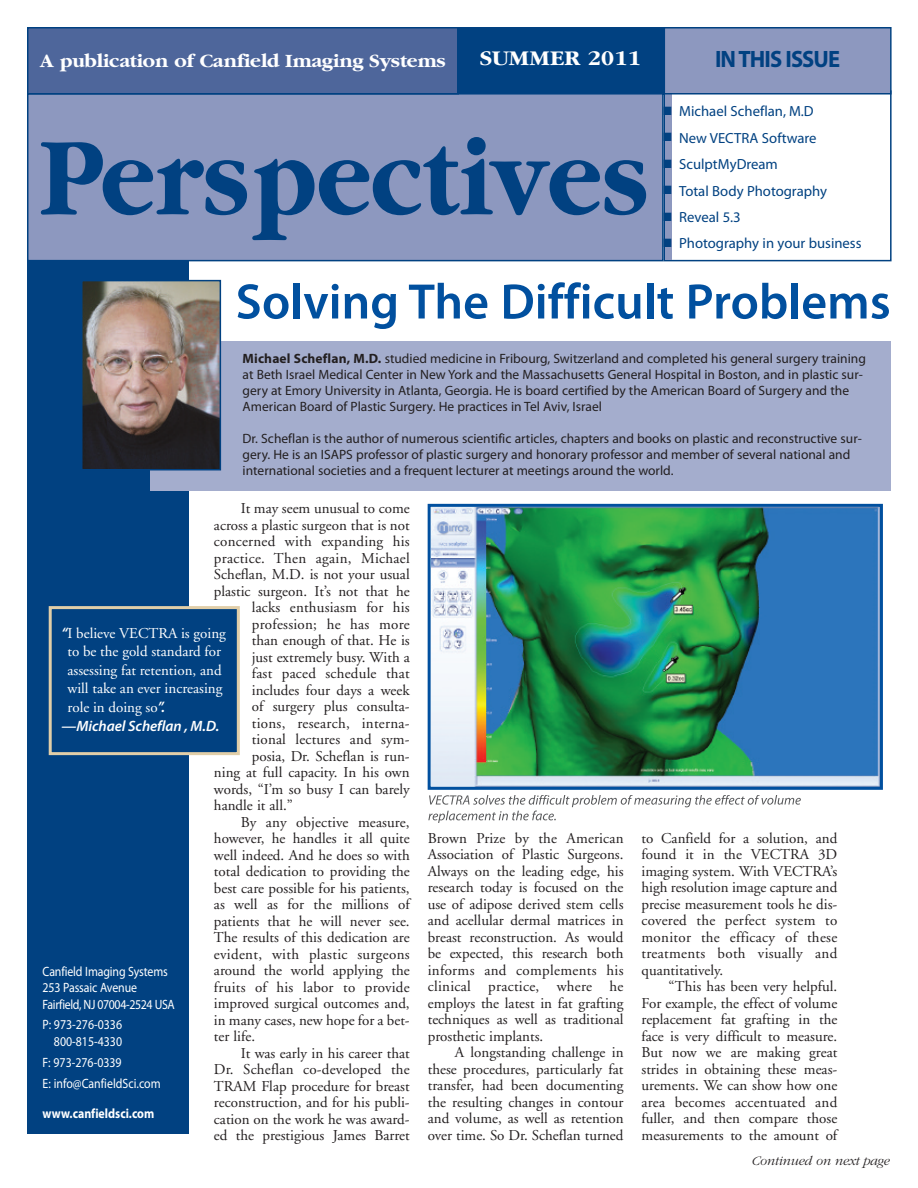
<style>
.page{position:relative;width:918px;height:1188px;background:#fff}
.page>*{position:absolute;margin:0;border:0;box-sizing:border-box;transform-origin:0 0}
.t1{font:700 115.5px "C Garamond";color:#014181;scale:.9 1}
.t2{font:600 50.25px "Myriad Pro";color:#01509f}
.t3{font:700 23.7px "Myriad Pro";letter-spacing:-.04em;color:#014181;scale:.95 1}
.t4{font:700 21.75px "C Garamond";color:#fff;scale:1.1 1}
.t5{font:700 19.5px "C Garamond";letter-spacing:-.01em;color:#fff;scale:1.05 1}
.t6{font:15px/16.5px "Adobe Garamond";color:#231f20;text-align:justify}
.t7{font:15px/18.6px "Adobe Garamond";color:#fff}
.t8{font:15px "Adobe Garamond";letter-spacing:.02em;color:#231f20}
.t9{font:italic 600 15px "Myriad Pro";letter-spacing:-.005em;color:#fff}
.t10{font:14.7px "Myriad Pro";color:#014181}
.t11{font:13.5px/16.2px "Myriad Pro";color:#231f20}
.t12{font:13.5px/16.5px "Myriad Pro";letter-spacing:-.01em;color:#fff;scale:.88 1}
.t13{font:700 13.5px "Myriad Pro";color:#fff;scale:.88 1}
.t14{font:italic 13.5px "C Garamond";letter-spacing:-.01em;color:#231f20}
.s1{font-weight:700}
.s2{font-family:"Myriad Pro";font-weight:600;font-style:italic}
</style>
<div class="page">
<div style="left:664px;top:90px;width:228px;height:171px;border:2px solid #014181"></div>
<div style="left:27px;top:261px;width:162px;height:873px;background:#014181"></div>
<div style="left:456px;top:27px;width:209px;height:67px;background:#014181"></div>
<div style="left:151px;top:342px;width:740px;height:149px;background:#a4adcd"></div>
<img style="left:84px;top:283px;width:134px;height:184px">
<div style="left:81px;top:280px;width:140px;height:190px;border:2px solid #014181"></div>
<div style="left:52px;top:609px;width:185px;height:143px;background:#014181"></div>
<div style="left:49px;top:606px;width:191px;height:149px;border:3px solid #e1cea8"></div>
<img style="left:432px;top:508px;width:447px;height:278px">
<div style="left:428px;top:504px;width:455px;height:286px;border:3px solid #01509f"></div>
<svg style="left:429px;top:795px;width:105px;height:10px"></svg>
<svg style="left:428px;top:811px;width:80px;height:12px"></svg>
<div style="left:665px;top:94px;width:6px;height:166px;background:#8d98bf"></div>
<div style="left:28px;top:95px;width:634px;height:165px;background:#8d98bf"></div>
<div style="left:27px;top:93px;width:637px;height:168px;border:2px solid #014181"></div>
<div style="left:665px;top:28px;width:225px;height:65px;background:#8d98bf"></div>
<div style="left:664px;top:27px;width:228px;height:67px;border:2px solid #014181"></div>
<div style="left:28px;top:28px;width:430px;height:65px;background:#4e669b"></div>
<div style="left:27px;top:27px;width:432px;height:67px;border:2px solid #014181"></div>
<h3 class="t5" style="left:40px;top:50px;width:388px">A publication of Canfield Imaging Systems</h3>
<h3 class="t3" style="left:715px;top:50px;width:133px">INTHIS ISSUE</h3>
<p class="t10" style="left:664px;top:106px;width:152px">■ Michael Scheflan, M.D</p>
<p class="t10" style="left:664px;top:132px;width:155px">■ New VECTRA Software</p>
<p class="t10" style="left:664px;top:159px;width:116px">■ SculptMyDream</p>
<p class="t10" style="left:664px;top:185px;width:165px">■ Total Body Photography</p>
<p class="t10" style="left:664px;top:212px;width:79px">■ Reveal 5.3</p>
<p class="t10" style="left:664px;top:238px;width:200px">■ Photography in your business</p>
<h3 class="t4" style="left:480px;top:47px;width:148px">SUMMER 2011</h3>
<h1 class="t1" style="left:40px;top:117px;width:679px">Perspectives</h1>
<h2 class="t2" style="left:236px;top:283px;width:657px">Solving The Difficult Problems</h2>
<p class="t11" style="left:243px;top:351px;width:625px"><span class="s1">Michael Scheflan, M.D.</span> studied medicine in Fribourg, Switzerland and completed his general surgery training at Beth Israel Medical Center in New York and the Massachusetts General Hospital in Boston, and in plastic sur&shy;gery at Emory University in Atlanta, Georgia. He is board certified by the American Board of Surgery and the American Board of Plastic Surgery. He practices in Tel Aviv, Israel</p>
<p class="t11" style="left:243px;top:431px;width:621px">Dr. Scheflan is the author of numerous scientific articles, chapters and books on plastic and reconstructive sur&shy;gery. He is an ISAPS professor of plastic surgery and honorary professor and member of several national and international societies and a frequent lecturer at meetings around the world.</p>
<p class="t6" style="left:241px;top:502px;width:170px">It may seem unusual to come</p>
<p class="t6" style="left:214px;top:518px;width:197px">across a plastic surgeon that is not</p>
<p class="t6" style="left:214px;top:535px;width:197px">concerned with expanding his</p>
<p class="t8" style="left:214px;top:552px;width:197px">practice. Then again, Michael</p>
<p class="t6" style="left:214px;top:568px;width:197px">Scheflan, M.D. is not your usual</p>
<p class="t6" style="left:214px;top:584px;width:197px">plastic surgeon. It’s not that he</p>
<p class="t6" style="left:252px;top:601px;width:159px">lacks enthusiasm for his</p>
<p class="t8" style="left:252px;top:618px;width:159px">profession; he has more</p>
<p class="t6" style="left:252px;top:634px;width:159px">than enough of that. He is</p>
<p class="t6" style="left:252px;top:650px;width:159px">just extremely busy. With a</p>
<p class="t6" style="left:252px;top:667px;width:159px">fast paced schedule that</p>
<p class="t6" style="left:252px;top:683px;width:159px">includes four days a week</p>
<p class="t6" style="left:252px;top:700px;width:159px">of surgery plus consulta-</p>
<p class="t8" style="left:252px;top:717px;width:159px">tions, research, interna-</p>
<p class="t6" style="left:252px;top:733px;width:159px">tional lectures and sym-</p>
<p class="t6" style="left:252px;top:749px;width:159px">posia, Dr. Scheflan is run-</p>
<p class="t6" style="left:214px;top:766px;width:197px">ning at full capacity. In his own</p>
<p class="t6" style="left:214px;top:782px;width:197px">words, “I’m so busy I can barely</p>
<p class="t6" style="left:214px;top:799px;width:80px">handle it all.”</p>
<p class="t6" style="left:241px;top:815px;width:170px">By any objective measure,</p>
<p class="t6" style="left:214px;top:832px;width:197px">however, he handles it all quite</p>
<p class="t6" style="left:214px;top:848px;width:197px">well indeed. And he does so with</p>
<p class="t6" style="left:214px;top:865px;width:197px">total dedication to providing the</p>
<p class="t6" style="left:214px;top:881px;width:197px">best care possible for his patients,</p>
<p class="t6" style="left:214px;top:898px;width:197px">as well as for the millions of</p>
<p class="t6" style="left:214px;top:914px;width:197px">patients that he will never see.</p>
<p class="t6" style="left:214px;top:931px;width:197px">The results of this dedication are</p>
<p class="t8" style="left:214px;top:948px;width:197px">evident, with plastic surgeons</p>
<p class="t6" style="left:214px;top:964px;width:197px">around the world applying the</p>
<p class="t6" style="left:214px;top:980px;width:197px">fruits of his labor to provide</p>
<p class="t6" style="left:214px;top:997px;width:197px">improved surgical outcomes and,</p>
<p class="t6" style="left:214px;top:1013px;width:197px">in many cases, new hope for a bet-</p>
<p class="t6" style="left:214px;top:1030px;width:43px">ter life.</p>
<p class="t6" style="left:241px;top:1046px;width:170px">It was early in his career that</p>
<p class="t6" style="left:214px;top:1063px;width:197px">Dr. Scheflan co-developed the</p>
<p class="t6" style="left:214px;top:1079px;width:197px">TRAM Flap procedure for breast</p>
<p class="t6" style="left:214px;top:1096px;width:197px">reconstruction, and for his publi-</p>
<p class="t6" style="left:214px;top:1112px;width:197px">cation on the work he was award-</p>
<p class="t6" style="left:214px;top:1129px;width:197px">ed the prestigious James Barret</p>
<p class="t7" style="left:67px;top:625px;width:160px;text-indent:-6px"><span class="s2">“</span>I believe VECTRA is going to be the gold standard for assessing fat retention, and will take an ever increasing role in doing so<span class="s2">”.</span></p>
<p class="t9" style="left:61px;top:720px;width:159px">—Michael Scheflan , M.D.</p>
<p class="t12" style="left:43px;top:964px;width:152px">Canfield Imaging Systems<br>253 Passaic Avenue<br>Fairfield, NJ 07004-2524 USA</p>
<p class="t12" style="left:43px;top:1018px;width:92px;text-align:right">P: 973-276-0336<br>800-815-4330</p>
<p class="t12" style="left:43px;top:1053px;width:136px;line-height:20.9px">F: 973-276-0339<br>E: info@CanfieldSci.com</p>
<p class="t13" style="left:43px;top:1108px;width:128px">www.canfieldsci.com</p>
<p class="t6" style="left:428px;top:831px;width:197px">Brown Prize by the American Association of Plastic Surgeons.<br>Always on the leading edge, his research today is focused on the use of adipose derived stem cells and acellular dermal matrices in breast reconstruction. As would be expected, this research both informs and complements his clinical practice, where he employs the latest in fat grafting techniques as well as traditional prosthetic implants.</p>
<p class="t6" style="left:428px;top:1045px;width:197px;text-indent:27px">A longstanding challenge in these procedures, particularly fat transfer, had been documenting the resulting changes in contour and volume, as well as retention over time. So Dr. Scheflan turned</p>
<p class="t6" style="left:642px;top:831px;width:197px">to Canfield for a solution, and found it in the VECTRA 3D imaging system. With VECTRA’s high resolution image capture and precise measurement tools he dis&shy;covered the perfect system to monitor the efficacy of these treatments both visually and quantitatively.</p>
<p class="t6" style="left:642px;top:979px;width:197px;text-indent:27px">“This has been very helpful.<br>For example, the effect of volume replacement fat grafting in the face is very difficult to measure.<br>But now we are making great strides in obtaining these meas&shy;urements. We can show how one area becomes accentuated and fuller, and then compare those measurements to the amount of</p>
<p class="t14" style="left:752px;top:1153px;width:140px">Continued on next page</p>
</div>
